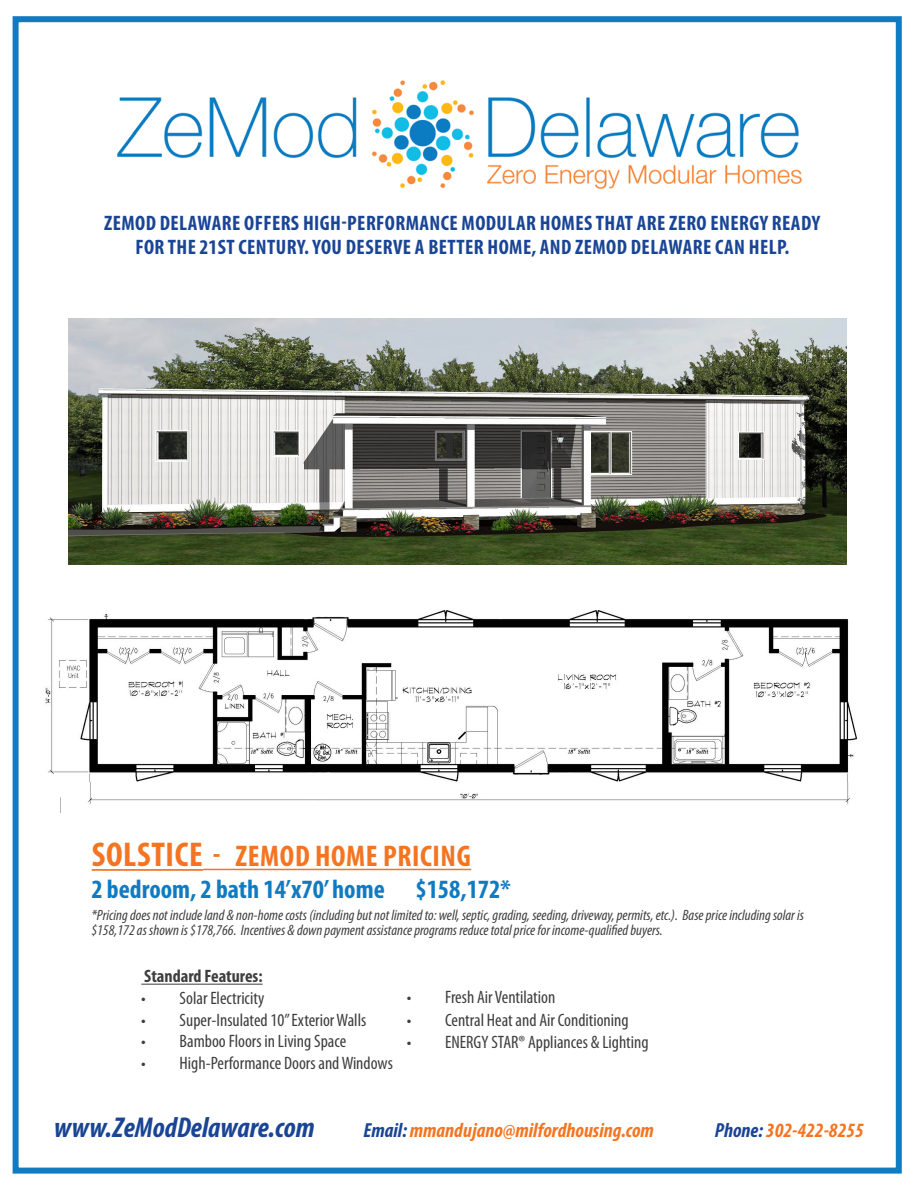
<style>
.page{position:relative;width:918px;height:1188px;background:#fff}
.page>*{position:absolute;margin:0;border:0;box-sizing:border-box;transform-origin:0 0}
.t1{font:700 condensed 30px "Myriad Pro";letter-spacing:.02em;color:#f47521}
.t2{font:italic 700 condensed 28.8px "Myriad Pro";color:#1a4595}
.t3{font:700 condensed 26.55px "Myriad Pro";color:#107bc1}
.t4{font:700 condensed 21px/24px "Myriad Pro";letter-spacing:.02em;color:#1a4595;text-align:center}
.t5{font:italic 700 condensed 20.4px "Myriad Pro";color:#f47521}
.t6{font:condensed 18px "Myriad Pro";color:#3e3e3f}
.t7{font:700 condensed 18px "Myriad Pro";color:#3e3e3f}
.t8{font:italic condensed 15px/15px "Myriad Pro";color:#3e3e3f}
.s1{font-size:34.5px}
.s2{color:#1a4595}
</style>
<div class="page">
<img style="left:117px;top:80px;width:685px;height:109px">
<div style="left:13px;top:16px;width:889px;height:1158px;border:6px solid #107bc1"></div>
<img style="left:45px;top:610px;width:813px;height:202px">
<img style="left:68px;top:319px;width:778px;height:246px">
<hr style="left:141px;top:984px;width:122px;height:1px;background:#3e3e3f">
<hr style="left:92px;top:869px;width:111px;height:2px;background:#f47521">
<hr style="left:203px;top:869px;width:268px;height:1px;background:#f47521">
<p class="t4" style="left:104px;top:210px;width:717px">ZEMOD DELAWARE OFFERS HIGH-PERFORMANCE MODULAR HOMES THAT ARE ZERO ENERGY READY<br>FOR THE 21ST CENTURY. YOU DESERVE A BETTER HOME, AND ZEMOD DELAWARE CAN HELP.</p>
<p class="t1" style="left:92px;top:838px;width:381px"><span class="s1">SOLSTICE</span> - ZEMOD HOME PRICING</p>
<p class="t3" style="left:91px;top:873px;width:421px">2 bedroom, 2 bath 14’x70’ home $158,172*</p>
<p class="t8" style="left:91px;top:907px;width:714px">*Pricing does not include land &amp; non-home costs (including but not limited to: well, septic, grading, seeding, driveway, permits, etc.). Base price including solar is $158,172 as shown is $178,766. Incentives &amp; down payment assistance programs reduce total price for income-qualified buyers.</p>
<p class="t7" style="left:144px;top:965px;width:120px">Standard Features:</p>
<p class="t6" style="left:141px;top:987px;width:125px">• Solar Electricity</p>
<p class="t6" style="left:141px;top:1009px;width:227px">• Super-Insulated 10’’ExteriorWalls</p>
<p class="t6" style="left:141px;top:1030px;width:207px">• Bamboo Floors in Living Space</p>
<p class="t6" style="left:141px;top:1052px;width:253px">• High-Performance Doors andWindows</p>
<p class="t6" style="left:407px;top:987px;width:150px">• Fresh Air Ventilation</p>
<p class="t6" style="left:407px;top:1009px;width:223px">• Central Heat and Air Conditioning</p>
<p class="t6" style="left:407px;top:1032px;width:243px">• ENERGY STAR® Appliances &amp; Lighting</p>
<p class="t2" style="left:54px;top:1110px;width:262px">www.ZeModDelaware.com</p>
<p class="t5" style="left:364px;top:1118px;width:292px"><span class="s2">Email:</span>mmandujano@milfordhousing.com</p>
<p class="t5" style="left:715px;top:1118px;width:151px"><span class="s2">Phone:</span> 302-422-8255</p>
</div>
